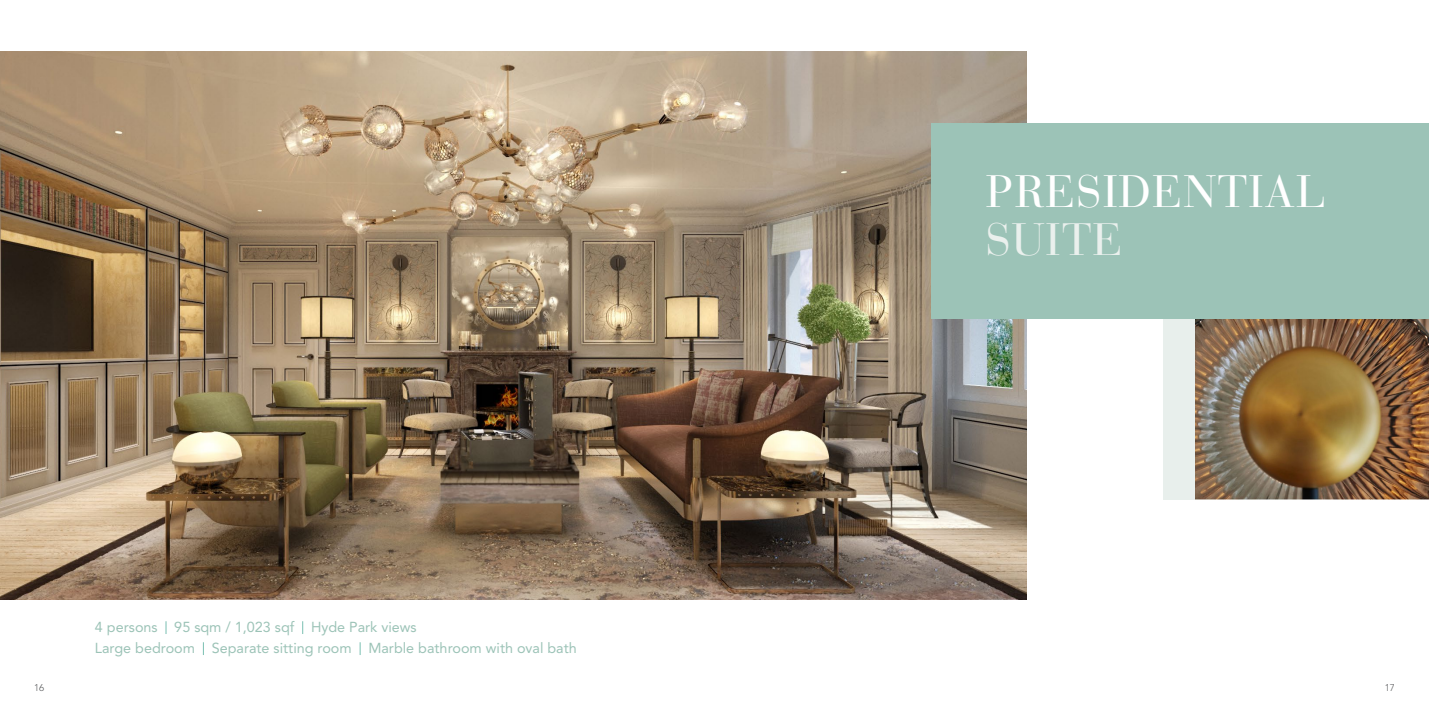
<style>
.page{position:relative;width:1429px;height:715px;background:#fff}
.page>*{position:absolute;margin:0;border:0;box-sizing:border-box;transform-origin:0 0}
.t1{font:45px "Bauer Bodoni Std";letter-spacing:.025em;color:#fff}
.t2{font:45px "Bauer Bodoni Std";letter-spacing:.025em;color:#eaf0ed}
.t3{font:14.4px/21px "Avenir";color:#9cc3b7}
.t4{font:300 9.75px "Avenir";color:#58595b}
</style>
<div class="page">
<img style="left:0;top:51px;width:1026px;height:548px">
<div style="left:1163px;top:316px;width:121px;height:183px;background:#e8efec"></div>
<img style="left:1195px;top:319px;width:234px;height:180px">
<div style="left:932px;top:123px;width:497px;height:195px;background:#9cc3b7"></div>
<svg style="left:166px;top:621px;width:1px;height:12px"></svg>
<svg style="left:302px;top:621px;width:1px;height:12px"></svg>
<svg style="left:203px;top:642px;width:1px;height:12px"></svg>
<svg style="left:360px;top:642px;width:1px;height:12px"></svg>
<p class="t3" style="left:95px;top:616px;width:483px">4 persons 95 sqm / 1,023 sqf Hyde Park views<br>Large bedroom Separate sitting room Marble bathroom with oval bath</p>
<h1 class="t1" style="left:986px;top:164px;width:342px">PRESIDENTIAL</h1>
<h1 class="t2" style="left:986px;top:213px;width:139px">SUITE</h1>
<p class="t4" style="left:34px;top:681px;width:12px">16</p>
<p class="t4" style="left:1385px;top:681px;width:12px">17</p>
</div>
